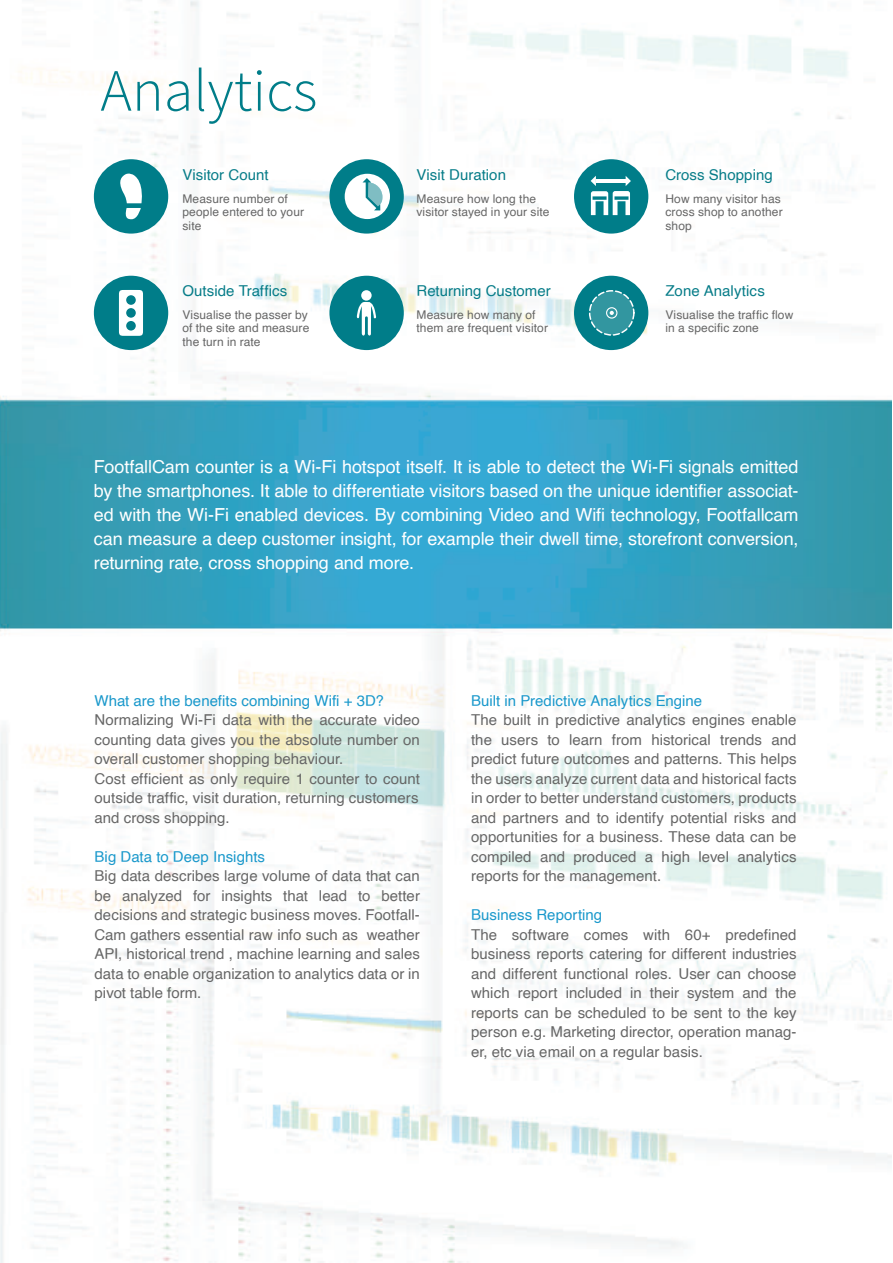
<style>
.page{position:relative;width:893px;height:1263px;background:#fff}
.page>*{position:absolute;margin:0;border:0;box-sizing:border-box;transform-origin:0 0}
.t1{font:300 60px "Source Sans Pro";color:#007d89}
.t2{font:18px/24px "Helvetica";letter-spacing:-.005em;color:#fff;text-align:justify}
.t3{font:15px/19.5px "Helvetica";color:#666;text-align:justify}
.t4{font:15px "Helvetica";color:#1998cb}
.t5{font:15px "Helvetica";letter-spacing:.005em;color:#067c88}
.t6{font:12px/13.5px "Helvetica";letter-spacing:.01em;color:#666}
</style>
<div class="page">
<img style="left:0;top:0;width:891px;height:1263px">
<div style="left:329px;top:159px;width:75px;height:75px;background:#007d89;border-radius:50%"></div>
<svg style="left:345px;top:174px;width:45px;height:45px"></svg>
<div style="left:574px;top:159px;width:74px;height:75px;background:#007d89;border-radius:50%"></div>
<svg style="left:591px;top:176px;width:40px;height:39px"></svg>
<hr style="left:596px;top:179px;width:31px;height:4px;background:#fff">
<div style="left:94px;top:159px;width:74px;height:75px;background:#007d89;border-radius:50%"></div>
<svg style="left:120px;top:173px;width:22px;height:46px"></svg>
<div style="left:574px;top:276px;width:74px;height:74px;background:#007d89;border-radius:50%"></div>
<svg style="left:590px;top:291px;width:44px;height:44px"></svg>
<div style="left:606px;top:307px;width:11px;height:12px;border:1px solid #fff;border-radius:50%"></div>
<svg style="left:610px;top:311px;width:4px;height:4px"></svg>
<div style="left:589px;top:290px;width:46px;height:46px;border:2px dashed #fff;border-radius:50%"></div>
<div style="left:329px;top:276px;width:75px;height:74px;background:#007d89;border-radius:50%"></div>
<div style="left:361px;top:290px;width:11px;height:11px;background:#fff;border-radius:50%"></div>
<svg style="left:357px;top:302px;width:19px;height:34px"></svg>
<div style="left:94px;top:276px;width:74px;height:74px;background:#007d89;border-radius:50%"></div>
<svg style="left:119px;top:290px;width:24px;height:46px"></svg>
<h1 class="t1" style="left:100px;top:54px;width:219px">Analytics</h1>
<p class="t5" style="left:182px;top:163px;width:88px">Visitor Count</p>
<p class="t6" style="left:182px;top:192px;width:123px">Measure number of people entered to your site</p>
<p class="t5" style="left:182px;top:280px;width:106px">Outside Traffics</p>
<p class="t6" style="left:182px;top:308px;width:128px">Visualise the passer by of the site and measure the turn in rate</p>
<p class="t5" style="left:416px;top:163px;width:91px">Visit Duration</p>
<p class="t6" style="left:416px;top:192px;width:135px">Measure how long the visitor stayed in your site</p>
<p class="t5" style="left:416px;top:280px;width:136px">Returning Customer</p>
<p class="t6" style="left:416px;top:308px;width:133px">Measure how many of them are frequent visitor</p>
<p class="t5" style="left:665px;top:163px;width:109px">Cross Shopping</p>
<p class="t6" style="left:665px;top:192px;width:119px">How many visitor has cross shop to another shop</p>
<p class="t5" style="left:665px;top:280px;width:101px">Zone Analytics</p>
<p class="t6" style="left:665px;top:308px;width:129px">Visualise the traffic flow in a specific zone</p>
<p class="t2" style="left:94px;top:455px;width:706px">FootfallCam counter is a Wi-Fi hotspot itself. It is able to detect the Wi-Fi signals emitted by the smartphones. It able to differentiate visitors based on the unique identifier associat&shy;ed with the Wi-Fi enabled devices. By combining Video and Wifi technology, Footfallcam can measure a deep customer insight, for example their dwell time, storefront conversion, returning rate, cross shopping and more.</p>
<p class="t4" style="left:95px;top:689px;width:291px">What are the benefits combining Wifi + 3D?</p>
<p class="t3" style="left:95px;top:711px;width:327px;text-align:left">Normalizing Wi-Fi data with the accurate video counting data gives you the absolute number on overall customer shopping behaviour.<br>Cost efficient as only require 1 counter to count outside traffic, visit duration, returning customers and cross shopping.</p>
<p class="t4" style="left:95px;top:845px;width:172px">Big Data to Deep Insights</p>
<p class="t3" style="left:95px;top:867px;width:327px">Big data describes large volume of data that can be analyzed for insights that lead to better decisions and strategic business moves. Footfall-Cam gathers essential raw info such as weather API, historical trend , machine learning and sales data to enable organization to analytics data or in pivot table form.</p>
<p class="t4" style="left:471px;top:689px;width:233px">Built in Predictive Analytics Engine</p>
<p class="t3" style="left:471px;top:711px;width:327px">The built in predictive analytics engines enable the users to learn from historical trends and predict future outcomes and patterns. This helps the users analyze current data and historical facts in order to better understand customers, products and partners and to identify potential risks and opportunities for a business. These data can be compiled and produced a high level analytics reports for the management.</p>
<p class="t4" style="left:471px;top:904px;width:133px">Business Reporting</p>
<p class="t3" style="left:471px;top:925px;width:327px">The software comes with 60+ predefined business reports catering for different industries and different functional roles. User can choose which report included in their system and the reports can be scheduled to be sent to the key person e.g. Marketing director, operation manag&shy;er, etc via email on a regular basis.</p>
</div>
